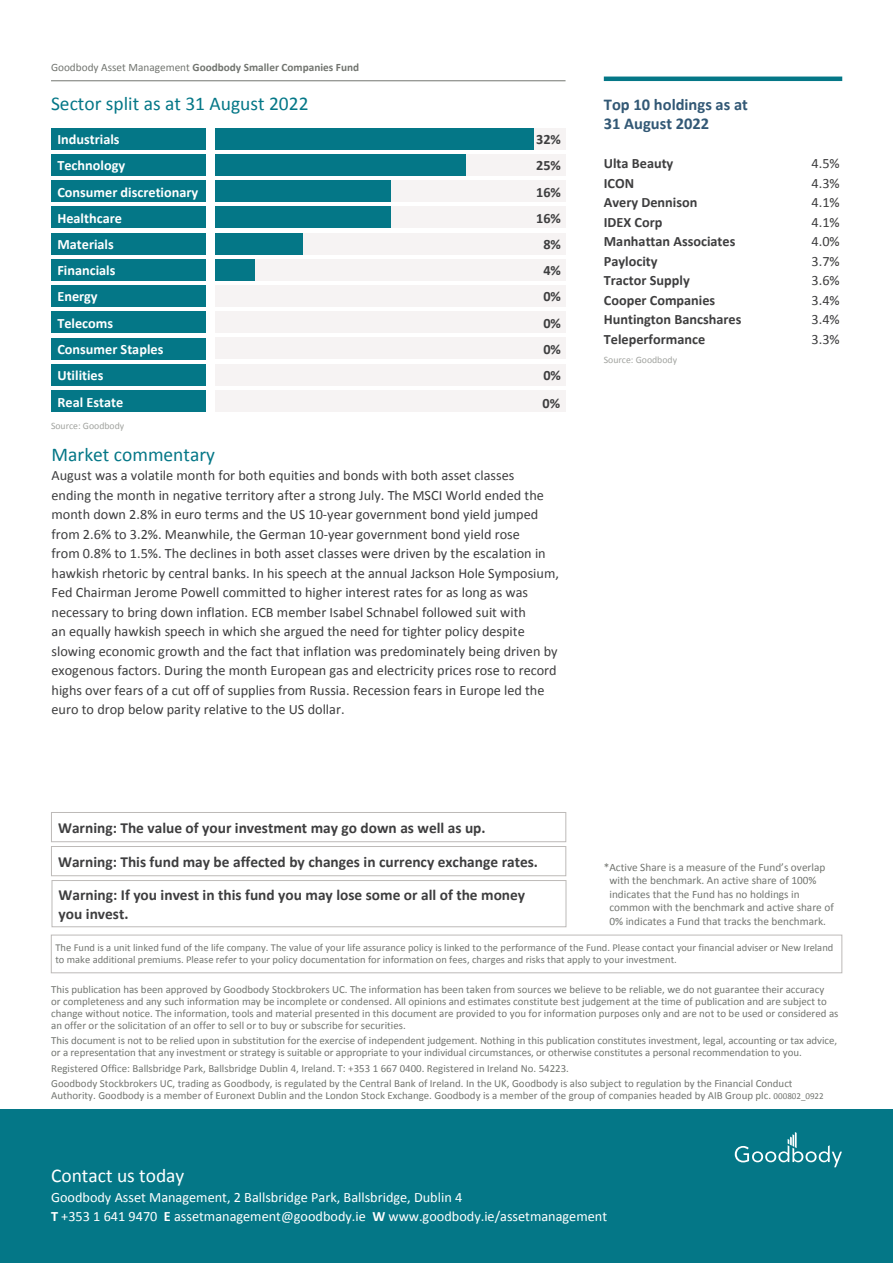
<style>
.page{position:relative;width:893px;height:1263px;background:#fff}
.page>*{position:absolute;margin:0;border:0;box-sizing:border-box;transform-origin:0 0}
.Main_head{font:19.5px "Calibri";color:#047787}
.Main_head-2{font:19.5px "Calibri";color:#fff}
.Sub_head{font:700 16.5px/19.5px "Calibri";color:#325875}
.Warning{font:700 15.3px/19.5px "Calibri";color:#3e3e3f}
.Body_text{font:14.25px/19.5px "Calibri";color:#3e3e3f}
.t1{font:14.25px "Calibri";color:#fff}
.Body_text-2{font:700 14.25px "Calibri";color:#3e3e3f}
.Body{font:700 14.25px "Calibri";color:#fff}
.Body-2{font:700 14.25px "Calibri";color:#3e3e3f}
.Disclaimer{font:11.25px/13.5px "Calibri";color:#727570}
.Banner_title{font:700 11.25px "Calibri";color:#727570}
.Disclaimer-2{font:10.8px/12px "Calibri";color:#727570}
.Disclaimer-3{font:10.5px/12px "Calibri";color:#727570}
.Chart_text{font:9.75px "Calibri";color:#a1a39f}
.s1{font-weight:400}
.s2{font-size:9px}
.s3{font-weight:700}
</style>
<div class="page">
<div style="left:0;top:1110px;width:893px;height:153px;background:#047787"></div>
<hr style="left:51px;top:81px;width:515px;height:1px;background:#727570">
<hr style="left:604px;top:77px;width:238px;height:4px;background:#047787">
<svg style="left:735px;top:1132px;width:107px;height:35px"></svg>
<div style="left:51px;top:812px;width:515px;height:30px;border:1px solid #bdbab8"></div>
<div style="left:51px;top:846px;width:515px;height:30px;border:1px solid #bdbab8"></div>
<div style="left:52px;top:880px;width:514px;height:47px;border:1px solid #bdbab8"></div>
<div style="left:51px;top:935px;width:791px;height:38px;border:1px solid #bdbab8"></div>
<div style="left:215px;top:391px;width:350px;height:21px;background:#f6f3f3"></div>
<div style="left:51px;top:391px;width:154px;height:21px;background:#047787"></div>
<div style="left:215px;top:128px;width:350px;height:22px;background:#f6f3f3"></div>
<div style="left:215px;top:154px;width:350px;height:22px;background:#f6f3f3"></div>
<div style="left:215px;top:181px;width:350px;height:21px;background:#f6f3f3"></div>
<div style="left:215px;top:207px;width:350px;height:21px;background:#f6f3f3"></div>
<div style="left:215px;top:233px;width:350px;height:21px;background:#f6f3f3"></div>
<div style="left:215px;top:259px;width:350px;height:21px;background:#f6f3f3"></div>
<div style="left:215px;top:285px;width:350px;height:22px;background:#f6f3f3"></div>
<div style="left:215px;top:311px;width:350px;height:22px;background:#f6f3f3"></div>
<div style="left:215px;top:338px;width:350px;height:21px;background:#f6f3f3"></div>
<div style="left:215px;top:364px;width:350px;height:21px;background:#f6f3f3"></div>
<div style="left:215px;top:154px;width:251px;height:22px;background:#047787"></div>
<div style="left:215px;top:181px;width:175px;height:21px;background:#047787"></div>
<div style="left:215px;top:207px;width:175px;height:21px;background:#047787"></div>
<div style="left:215px;top:233px;width:88px;height:21px;background:#047787"></div>
<div style="left:215px;top:259px;width:40px;height:21px;background:#047787"></div>
<div style="left:215px;top:128px;width:319px;height:21px;background:#047787"></div>
<div style="left:51px;top:338px;width:155px;height:21px;background:#047787"></div>
<div style="left:51px;top:285px;width:155px;height:22px;background:#047787"></div>
<div style="left:51px;top:181px;width:155px;height:21px;background:#047787"></div>
<div style="left:51px;top:207px;width:155px;height:21px;background:#047787"></div>
<div style="left:51px;top:311px;width:155px;height:22px;background:#047787"></div>
<div style="left:51px;top:364px;width:155px;height:22px;background:#047787"></div>
<div style="left:51px;top:128px;width:155px;height:22px;background:#047787"></div>
<div style="left:51px;top:154px;width:155px;height:22px;background:#047787"></div>
<div style="left:51px;top:233px;width:155px;height:21px;background:#047787"></div>
<div style="left:51px;top:259px;width:155px;height:21px;background:#047787"></div>
<p class="Banner_title" style="left:51px;top:60px;width:310px"><span class="s1">Goodbody Asset Management</span> Goodbody Smaller Companies Fund</p>
<p class="Main_head" style="left:51px;top:91px;width:259px">Sector split as at 31 August 2022</p>
<p class="Body" style="left:57px;top:131px;width:64px">Industrials</p>
<p class="Body" style="left:57px;top:157px;width:69px">Technology</p>
<p class="Body" style="left:57px;top:183px;width:142px">Consumer discretionary</p>
<p class="Body" style="left:57px;top:209px;width:66px">Healthcare</p>
<p class="Body" style="left:57px;top:235px;width:58px">Materials</p>
<p class="Body" style="left:57px;top:262px;width:60px">Financials</p>
<p class="Body" style="left:57px;top:288px;width:42px">Energy</p>
<p class="Body" style="left:57px;top:314px;width:57px">Telecoms</p>
<p class="Body" style="left:57px;top:340px;width:107px">Consumer Staples</p>
<p class="Body" style="left:57px;top:367px;width:48px">Utilities</p>
<p class="Body" style="left:58px;top:393px;width:67px">Real Estate</p>
<p class="Chart_text" style="left:51px;top:420px;width:75px">Source: Goodbody</p>
<p class="Body-2" style="left:536px;top:131px;width:26px">32%</p>
<p class="Body-2" style="left:536px;top:157px;width:26px">25%</p>
<p class="Body-2" style="left:536px;top:183px;width:26px">16%</p>
<p class="Body-2" style="left:536px;top:209px;width:26px">16%</p>
<p class="Body-2" style="left:543px;top:235px;width:19px">8%</p>
<p class="Body-2" style="left:543px;top:262px;width:19px">4%</p>
<p class="Body-2" style="left:543px;top:288px;width:19px">0%</p>
<p class="Body-2" style="left:543px;top:314px;width:19px">0%</p>
<p class="Body-2" style="left:543px;top:340px;width:19px">0%</p>
<p class="Body-2" style="left:543px;top:366px;width:19px">0%</p>
<p class="Body-2" style="left:543px;top:394px;width:19px">0%</p>
<p class="Main_head" style="left:52px;top:442px;width:165px">Market commentary</p>
<p class="Body_text" style="left:52px;top:465px;width:509px">August was a volatile month for both equities and bonds with both asset classes<br>ending the month in negative territory after a strong July. The MSCI World ended the month down 2.8% in euro terms and the US 10-year government bond yield jumped from 2.6% to 3.2%. Meanwhile, the German 10-year government bond yield rose<br>from 0.8% to 1.5%. The declines in both asset classes were driven by the escalation in hawkish rhetoric by central banks. In his speech at the annual Jackson Hole Symposium, Fed Chairman Jerome Powell committed to higher interest rates for as long as was necessary to bring down inflation. ECB member Isabel Schnabel followed suit with<br>an equally hawkish speech in which she argued the need for tighter policy despite slowing economic growth and the fact that inflation was predominately being driven by exogenous factors. During the month European gas and electricity prices rose to record highs over fears of a cut off of supplies from Russia. Recession fears in Europe led the euro to drop below parity relative to the US dollar.</p>
<p class="Warning" style="left:58px;top:817px;width:429px">Warning: The value of your investment may go down as well as up.</p>
<p class="Warning" style="left:58px;top:851px;width:481px">Warning: This fund may be affected by changes in currency exchange rates.</p>
<p class="Warning" style="left:59px;top:884px;width:468px">Warning: If you invest in this fund you may lose some or all of the money you invest.</p>
<p class="Sub_head" style="left:604px;top:94px;width:146px">Top 10 holdings as at<br>31 August 2022</p>
<p class="Body_text-2" style="left:604px;top:154px;width:71px">Ulta Beauty</p>
<p class="Body_text" style="left:812px;top:153px;width:30px">4.5%</p>
<p class="Body_text-2" style="left:604px;top:174px;width:32px">ICON</p>
<p class="Body_text" style="left:812px;top:172px;width:30px">4.3%</p>
<p class="Body_text-2" style="left:604px;top:193px;width:95px">Avery Dennison</p>
<p class="Body_text" style="left:812px;top:192px;width:30px">4.1%</p>
<p class="Body_text-2" style="left:604px;top:213px;width:60px">IDEX Corp</p>
<p class="Body_text" style="left:812px;top:211px;width:30px">4.1%</p>
<p class="Body_text-2" style="left:604px;top:232px;width:133px">Manhattan Associates</p>
<p class="Body_text" style="left:812px;top:231px;width:30px">4.0%</p>
<p class="Body_text-2" style="left:604px;top:252px;width:55px">Paylocity</p>
<p class="Body_text" style="left:812px;top:250px;width:30px">3.7%</p>
<p class="Body_text-2" style="left:604px;top:271px;width:87px">Tractor Supply</p>
<p class="Body_text" style="left:812px;top:270px;width:30px">3.6%</p>
<p class="Body_text-2" style="left:604px;top:291px;width:113px">Cooper Companies</p>
<p class="Body_text" style="left:812px;top:289px;width:30px">3.4%</p>
<p class="Body_text-2" style="left:604px;top:310px;width:139px">Huntington Bancshares</p>
<p class="Body_text" style="left:812px;top:309px;width:30px">3.4%</p>
<p class="Body_text-2" style="left:604px;top:330px;width:103px">Teleperformance</p>
<p class="Body_text" style="left:812px;top:328px;width:30px">3.3%</p>
<p class="Chart_text" style="left:604px;top:354px;width:75px">Source: Goodbody</p>
<p class="Disclaimer" style="left:609px;top:859px;width:226px;text-indent:-6px">*Active Share is a measure of the Fund’s overlap with the benchmark. An active share of 100% indicates that the Fund has no holdings in common with the benchmark and active share of 0% indicates a Fund that tracks the benchmark.</p>
<p class="Disclaimer-3" style="left:55px;top:941px;width:779px">The Fund is a unit linked fund of the life company. The value of your life assurance policy is linked to the performance of the Fund. Please contact your financial adviser or New Ireland to make additional premiums. Please refer to your policy documentation for information on fees, charges and risks that apply to your investment.</p>
<p class="Disclaimer-2" style="left:51px;top:983px;width:789px">This publication has been approved by Goodbody Stockbrokers UC. The information has been taken from sources we believe to be reliable, we do not guarantee their accuracy<br>or completeness and any such information may be incomplete or condensed. All opinions and estimates constitute best judgement at the time of publication and are subject to change without notice. The information, tools and material presented in this document are provided to you for information purposes only and are not to be used or considered as an offer or the solicitation of an offer to sell or to buy or subscribe for securities.</p>
<p class="Disclaimer-2" style="left:51px;top:1034px;width:787px">This document is not to be relied upon in substitution for the exercise of independent judgement. Nothing in this publication constitutes investment, legal, accounting or tax advice, or a representation that any investment or strategy is suitable or appropriate to your individual circumstances, or otherwise constitutes a personal recommendation to you.</p>
<p class="Disclaimer-2" style="left:51px;top:1061px;width:519px">Registered Office: Ballsbridge Park, Ballsbridge Dublin 4, Ireland. T: +353 1 667 0400. Registered in Ireland No. 54223.</p>
<p class="Disclaimer-2" style="left:51px;top:1077px;width:774px">Goodbody Stockbrokers UC, trading as Goodbody, is regulated by the Central Bank of Ireland. In the UK, Goodbody is also subject to regulation by the Financial Conduct<br>Authority. Goodbody is a member of Euronext Dublin and the London Stock Exchange. Goodbody is a member of the group of companies headed by AIB Group plc. <span class="s2">000802_0922</span></p>
<p class="Main_head-2" style="left:51px;top:1163px;width:135px">Contact us today</p>
<p class="t1" style="left:51px;top:1188px;width:413px">Goodbody Asset Management, 2 Ballsbridge Park, Ballsbridge, Dublin 4</p>
<p class="t1" style="left:51px;top:1207px;width:558px"><span class="s3">T</span> +353 1 641 9470 <span class="s3">E</span> assetmanagement@goodbody.ie <span class="s3">W</span> www.goodbody.ie/assetmanagement</p>
</div>
